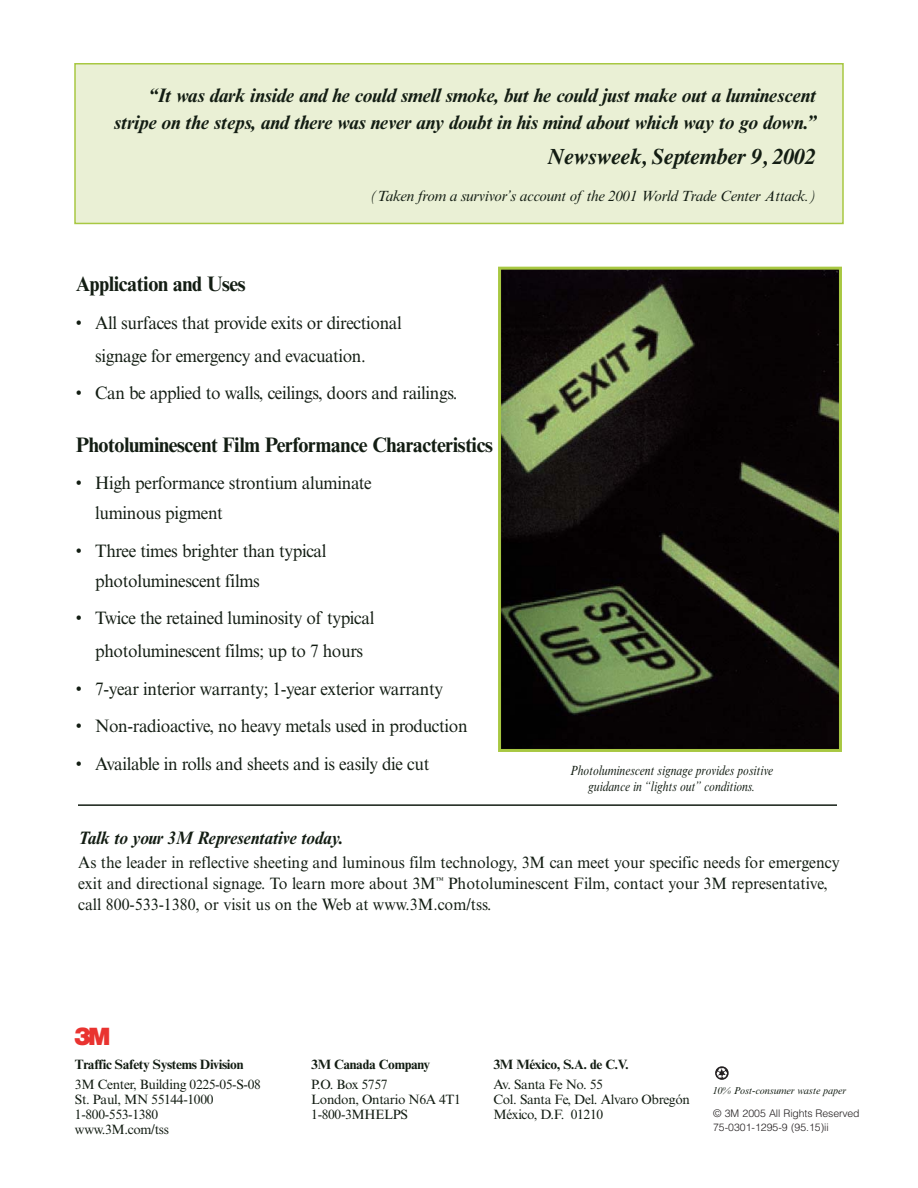
<style>
.page{position:relative;width:918px;height:1188px;background:#fff}
.page>*{position:absolute;margin:0;border:0;box-sizing:border-box;transform-origin:0 0}
.t1{font:25.5px "Logo 3 Mtt";color:#e93330}
.t2{font:italic 700 22.5px "Times";letter-spacing:-.02em;color:#131d13}
.t3{font:700 21px "Times New Roman MT Std";letter-spacing:-.02em;color:#131d13;scale:.96 1}
.t4{font:italic 700 19.5px/27px "Times New Roman MT Std";letter-spacing:-.02em;color:#131d13;text-align:right}
.t5{font:18px/33px "Times New Roman MT Std";letter-spacing:-.02em;color:#131d13;scale:.96 1}
.t6{font:italic 700 18px "Times New Roman MT Std";letter-spacing:-.02em;color:#131d13;scale:.96 1}
.t7{font:16.5px/21px "Times New Roman MT Std";color:#131d13;scale:.96 1}
.t8{font:italic 15px "Times New Roman MT Std";letter-spacing:-.02em;color:#131d13}
.t9{font:13.5px "Times New Roman MT Std";letter-spacing:-.025em;color:#131d13}
.t10{font:italic 13.5px/16.2px "Times New Roman MT Std";color:#131d13;text-align:center;scale:.85 1}
.t11{font:700 13.5px "Times New Roman MT Std";letter-spacing:-.025em;color:#131d13}
.t12{font:300 10.5px/13.5px "Helvetica LT Std";letter-spacing:-.005em;color:#231f20}
.t13{font:italic 10.2px "Times New Roman MT Std";letter-spacing:-.005em;color:#131d13}
</style>
<div class="page">
<div style="left:75px;top:64px;width:768px;height:159px;background:#eaf0d5"></div>
<div style="left:74px;top:63px;width:770px;height:161px;border:2px solid #a8c842"></div>
<hr style="left:78px;top:804px;width:759px;height:2px;background:#131d13">
<img style="left:502px;top:271px;width:336px;height:477px">
<div style="left:498px;top:267px;width:344px;height:485px;border:3px solid #a8c842"></div>
<svg style="left:715px;top:1066px;width:14px;height:14px"></svg>
<svg style="left:717px;top:1068px;width:10px;height:10px"></svg>
<p class="t4" style="left:114px;top:84px;width:704px">“It was dark inside and he could smell smoke, but he could just make out a luminescent stripe on the steps, and there was never any doubt in his mind about which way to go down.”</p>
<p class="t2" style="left:548px;top:148px;width:270px">Newsweek, September 9, 2002</p>
<p class="t8" style="left:370px;top:190px;width:448px">(Taken from a survivor’s account of the 2001 World Trade Center Attack.)</p>
<p class="t3" style="left:76px;top:276px;width:179px">Application and Uses</p>
<p class="t5" style="left:95px;top:308px;width:321px;text-indent:-19px">• All surfaces that provide exits or directional signage for emergency and evacuation.</p>
<p class="t5" style="left:76px;top:379px;width:399px">• Can be applied to walls, ceilings, doors and railings.</p>
<p class="t3" style="left:76px;top:437px;width:436px">Photoluminescent Film Performance Characteristics</p>
<p class="t5" style="left:95px;top:470px;width:290px;line-height:30px;text-indent:-19px">• High performance strontium aluminate luminous pigment</p>
<p class="t5" style="left:95px;top:538px;width:243px;line-height:30px;text-indent:-19px">• Three times brighter than typical photoluminescent films</p>
<p class="t5" style="left:76px;top:604px;width:313px;text-align:center">• Twice the retained luminosity of typical photoluminescent films; up to 7 hours</p>
<p class="t5" style="left:76px;top:674px;width:384px">• 7-year interior warranty; 1-year exterior warranty</p>
<p class="t5" style="left:76px;top:711px;width:410px">• Non-radioactive, no heavy metals used in production</p>
<p class="t5" style="left:76px;top:749px;width:370px">• Available in rolls and sheets and is easily die cut</p>
<p class="t10" style="left:570px;top:764px;width:240px">Photoluminescent signage provides positive guidance in “lights out” conditions.</p>
<p class="t6" style="left:78px;top:831px;width:278px">Talk to your 3M Representative today.</p>
<p class="t7" style="left:78px;top:854px;width:795px">As the leader in reflective sheeting and luminous film technology, 3M can meet your specific needs for emergency exit and directional signage. To learn more about 3M<sup>™</sup> Photoluminescent Film, contact your 3M representative, call 800-533-1380, or visit us on the Web at www.3M.com/tss.</p>
<h1 class="t1" style="left:75px;top:1021px;width:42px">3</h1>
<p class="t11" style="left:75px;top:1060px;width:170px">Traffic Safety Systems Division</p>
<p class="t11" style="left:311px;top:1060px;width:121px">3M Canada Company</p>
<p class="t11" style="left:494px;top:1060px;width:137px">3M México, S.A. de C.V.</p>
<p class="t9" style="left:75px;top:1079px;width:187px">3M Center, Building 0225-05-S-08</p>
<p class="t9" style="left:311px;top:1079px;width:78px">P.O. Box 5757</p>
<p class="t9" style="left:494px;top:1079px;width:111px">Av. Santa Fe No. 55</p>
<p class="t9" style="left:75px;top:1094px;width:140px">St. Paul, MN 55144-1000</p>
<p class="t9" style="left:311px;top:1094px;width:151px">London, Ontario N6A 4T1</p>
<p class="t9" style="left:494px;top:1094px;width:198px">Col. Santa Fe, Del. Alvaro Obregón</p>
<p class="t9" style="left:75px;top:1109px;width:85px">1-800-553-1380</p>
<p class="t9" style="left:311px;top:1109px;width:98px">1-800-3MHELPS</p>
<p class="t9" style="left:494px;top:1109px;width:111px">México, D.F. 01210</p>
<p class="t9" style="left:75px;top:1124px;width:95px">www.3M.com/tss</p>
<p class="t13" style="left:713px;top:1086px;width:135px">10% Post-consumer waste paper</p>
<p class="t12" style="left:713px;top:1108px;width:148px">© 3M 2005 All Rights Reserved<br>75-0301-1295-9 (95.15)ii</p>
</div>
